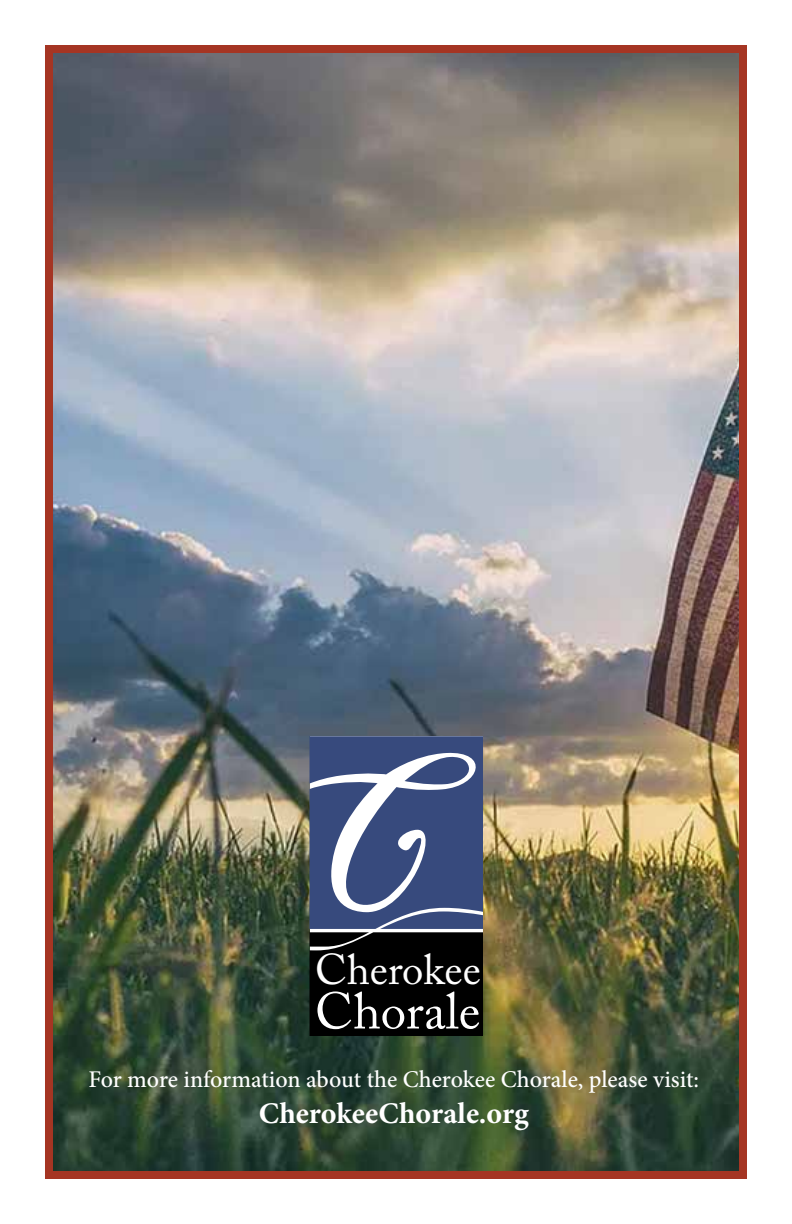
<style>
.page{position:relative;width:792px;height:1224px;background:#fff}
.page>*{position:absolute;margin:0;border:0;box-sizing:border-box;transform-origin:0 0}
.t1{font:51px "Adobe Caslon Pro";color:#fff}
.t2{font:42.8px "Adobe Caslon Pro";color:#fff}
.t3{font:700 30px "Minion Pro";color:#fff}
.t4{font:500 24px "Minion Pro";letter-spacing:-.005em;color:#fff}
</style>
<div class="page">
<img style="left:54px;top:54px;width:684px;height:1116px">
<div style="left:45px;top:45px;width:702px;height:1134px;border:8px solid #a53523"></div>
<svg style="left:310px;top:736px;width:172px;height:299px;background:#3c4762"></svg>
<h2 class="t2" style="left:315px;top:944px;width:167px">Cherokee</h2>
<h1 class="t1" style="left:315px;top:981px;width:167px">Chorale</h1>
<p class="t4" style="left:88px;top:1063px;width:612px">For more information about the Cherokee Chorale, please visit:</p>
<p class="t3" style="left:259px;top:1093px;width:272px">CherokeeChorale.org</p>
</div>
